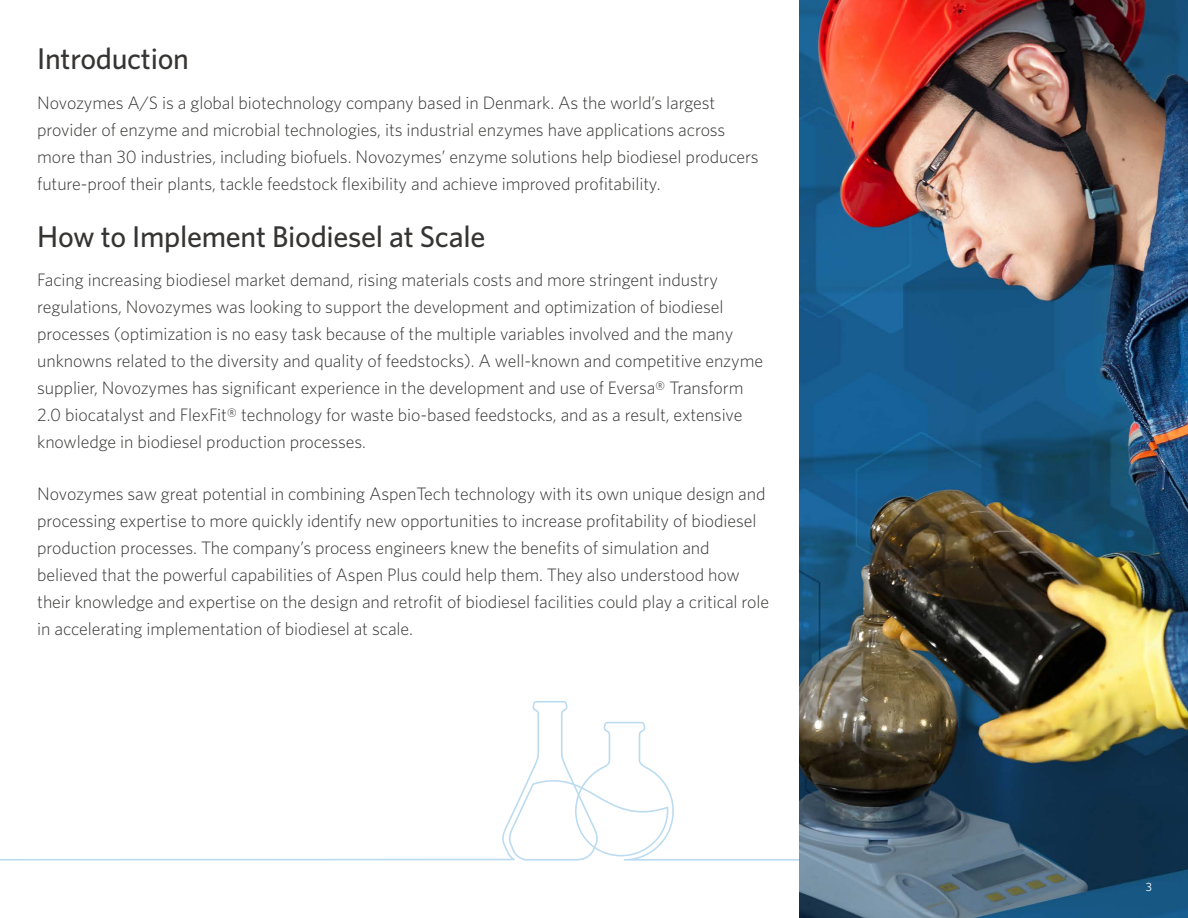
<style>
.page{position:relative;width:1188px;height:918px;background:#fff}
.page>*{position:absolute;margin:0;border:0;box-sizing:border-box;transform-origin:0 0}
.Titles{font:500 30px "Whitney";letter-spacing:-.01em;color:#363534}
.No_Hyphenation{font:300 18px/27px "Whitney";letter-spacing:-.005em;color:#363534}
.t1{font:12px "Whitney";color:#fff}
</style>
<div class="page">
<img style="left:799px;top:0;width:389px;height:918px">
<svg style="left:0;top:701px;width:799px;height:160px"></svg>
<p class="Titles" style="left:37px;top:41px;width:153px">Introduction</p>
<p class="No_Hyphenation" style="left:37px;top:89px;width:723px">Novozymes A/S is a global biotechnology company based in Denmark. As the world’s largest provider of enzyme and microbial technologies, its industrial enzymes have applications across more than 30 industries, including biofuels. Novozymes’ enzyme solutions help biodiesel producers future-proof their plants, tackle feedstock flexibility and achieve improved profitability.</p>
<p class="Titles" style="left:37px;top:218px;width:450px">How to Implement Biodiesel at Scale</p>
<p class="No_Hyphenation" style="left:37px;top:266px;width:727px">Facing increasing biodiesel market demand, rising materials costs and more stringent industry regulations, Novozymes was looking to support the development and optimization of biodiesel processes (optimization is no easy task because of the multiple variables involved and the many unknowns related to the diversity and quality of feedstocks). A well-known and competitive enzyme supplier, Novozymes has significant experience in the development and use of Eversa® Transform 2.0 biocatalyst and FlexFit® technology for waste bio-based feedstocks, and as a result, extensive knowledge in biodiesel production processes.</p>
<p class="No_Hyphenation" style="left:37px;top:480px;width:733px">Novozymes saw great potential in combining AspenTech technology with its own unique design and processing expertise to more quickly identify new opportunities to increase profitability of biodiesel production processes. The company’s process engineers knew the benefits of simulation and believed that the powerful capabilities of Aspen Plus could help them. They also understood how their knowledge and expertise on the design and retrofit of biodiesel facilities could play a critical role in accelerating implementation of biodiesel at scale.</p>
<p class="t1" style="left:1146px;top:880px;width:8px">3</p>
</div>
